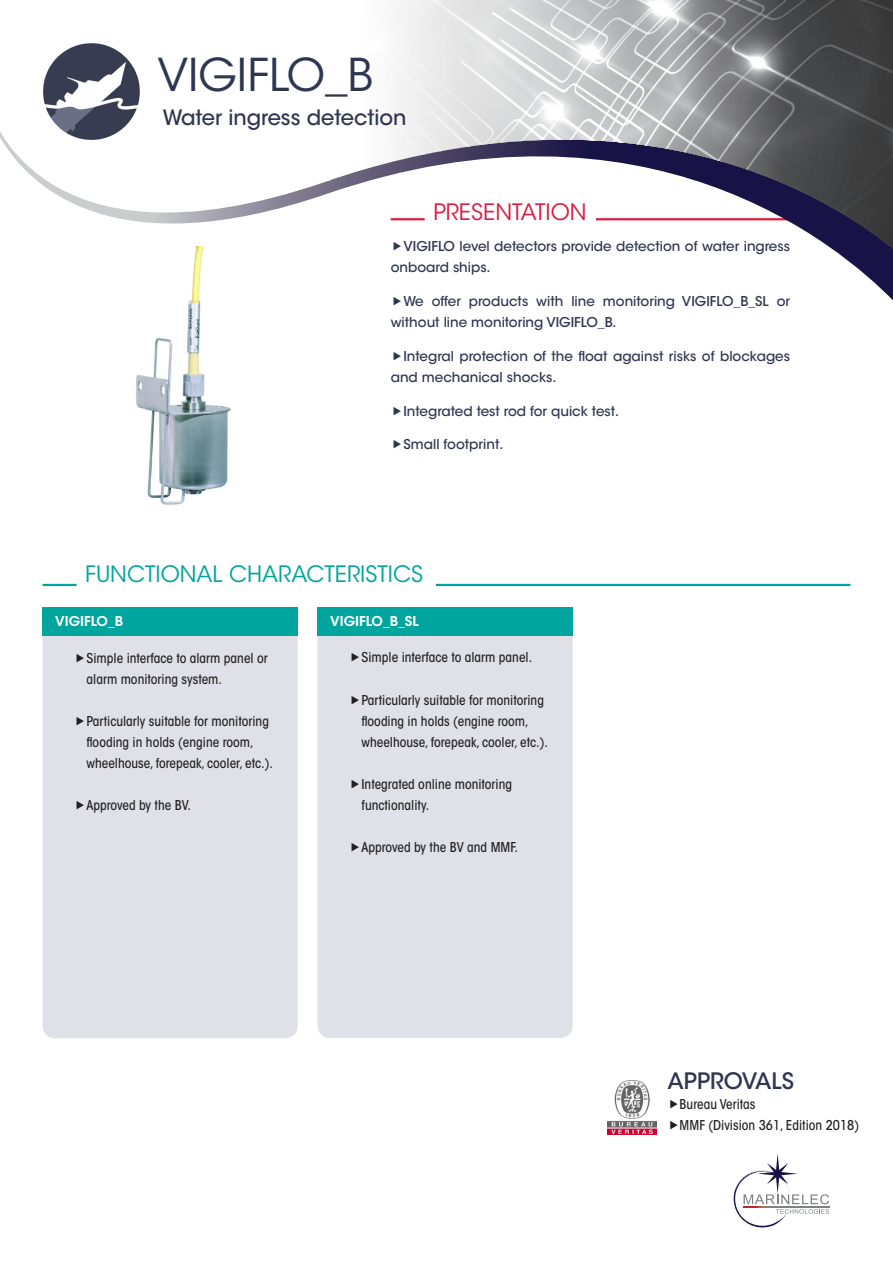
<style>
.page{position:relative;width:893px;height:1263px;background:#fff}
.page>*{position:absolute;margin:0;border:0;box-sizing:border-box;transform-origin:0 0}
.t1{font:45px "ITC Avant Garde Std";color:#2f3651}
.t2{font:22.5px "ITC Avant Garde Std";color:#00a59e}
.t3{font:22.5px "ITC Avant Garde Std";color:#da1e42}
.t4{font:500 22.5px "ITC Avant Garde Std";color:#2f3651}
.t5{font:500 21px "ITC Avant Garde Std";color:#2f3651}
.t6{font:500 condensed 13.5px/21px "ITC Avant Garde Std";color:#231f20}
.t7{font:500 13.5px/21px "ITC Avant Garde Std";color:#2f3651}
.t8{font:600 13.5px "ITC Avant Garde Std";color:#fff}
</style>
<div class="page">
<svg style="left:733px;top:1154px;width:96px;height:73px"></svg>
<svg style="left:744px;top:1206px;width:85px;height:1px"></svg>
<svg style="left:0;top:132px;width:893px;height:150px"></svg>
<img style="left:331px;top:0;width:562px;height:249px">
<svg style="left:327px;top:0;width:455px;height:183px"></svg>
<hr style="left:391px;top:218px;width:34px;height:2px;background:#da1e42">
<div style="left:43px;top:636px;width:255px;height:402px;background:#e0e1e8"></div>
<div style="left:43px;top:607px;width:255px;height:28px;background:#00a59e"></div>
<img style="left:43px;top:43px;width:97px;height:97px">
<img style="left:47px;top:247px;width:287px;height:258px">
<img style="left:607px;top:1080px;width:49px;height:55px">
<div style="left:317px;top:635px;width:256px;height:403px;background:#e0e1e8"></div>
<div style="left:317px;top:607px;width:256px;height:28px;background:#00a59e"></div>
<hr style="left:43px;top:584px;width:34px;height:2px;background:#00a59e">
<hr style="left:436px;top:584px;width:414px;height:2px;background:#00a59e">
<svg style="left:77px;top:653px;width:7px;height:9px"></svg>
<svg style="left:77px;top:717px;width:7px;height:8px"></svg>
<svg style="left:77px;top:801px;width:7px;height:9px"></svg>
<svg style="left:394px;top:242px;width:7px;height:9px"></svg>
<svg style="left:352px;top:653px;width:7px;height:9px"></svg>
<svg style="left:352px;top:695px;width:7px;height:9px"></svg>
<svg style="left:352px;top:780px;width:7px;height:8px"></svg>
<svg style="left:352px;top:843px;width:7px;height:8px"></svg>
<h1 class="t1" style="left:157px;top:48px;width:218px">VIGIFLO_B</h1>
<h3 class="t5" style="left:163px;top:104px;width:245px">Water ingress detection</h3>
<h2 class="t3" style="left:433px;top:199px;width:155px">PRESENTATION</h2>
<p class="t7" style="left:391px;top:236px;width:401px;text-indent:13px">VIGIFLO level detectors provide detection of water ingress onboard ships.</p>
<p class="t7" style="left:391px;top:291px;width:401px;text-indent:13px">We offer products with line monitoring VIGIFLO_B_SL or without line monitoring VIGIFLO_B.</p>
<p class="t7" style="left:391px;top:345px;width:401px;text-indent:13px">Integral protection of the float against risks of blockages and mechanical shocks.</p>
<p class="t7" style="left:403px;top:400px;width:217px">Integrated test rod for quick test.</p>
<p class="t7" style="left:403px;top:434px;width:101px">Small footprint.</p>
<h2 class="t2" style="left:85px;top:560px;width:340px">FUNCTIONAL CHARACTERISTICS</h2>
<p class="t8" style="left:55px;top:613px;width:69px">VIGIFLO_B</p>
<p class="t6" style="left:87px;top:647px;width:183px">Simple interface to alarm panel or alarm monitoring system.</p>
<p class="t6" style="left:87px;top:711px;width:188px">Particularly suitable for monitoring flooding in holds (engine room, wheelhouse, forepeak, cooler, etc.).</p>
<p class="t6" style="left:87px;top:795px;width:106px">Approved by the BV.</p>
<p class="t8" style="left:330px;top:612px;width:90px">VIGIFLO_B_SL</p>
<p class="t6" style="left:361px;top:647px;width:172px">Simple interface to alarm panel.</p>
<p class="t6" style="left:361px;top:689px;width:188px">Particularly suitable for monitoring flooding in holds (engine room, wheelhouse, forepeak, cooler, etc.).</p>
<p class="t6" style="left:361px;top:773px;width:152px">Integrated online monitoring functionality.</p>
<p class="t6" style="left:361px;top:837px;width:158px">Approved by the BV and MMF.</p>
<h2 class="t4" style="left:668px;top:1067px;width:128px">APPROVALS</h2>
<p class="t6" style="left:680px;top:1094px;width:181px;line-height:20.4px">Bureau Veritas<br>MMF (Division 361, Edition 2018)</p>
</div>
